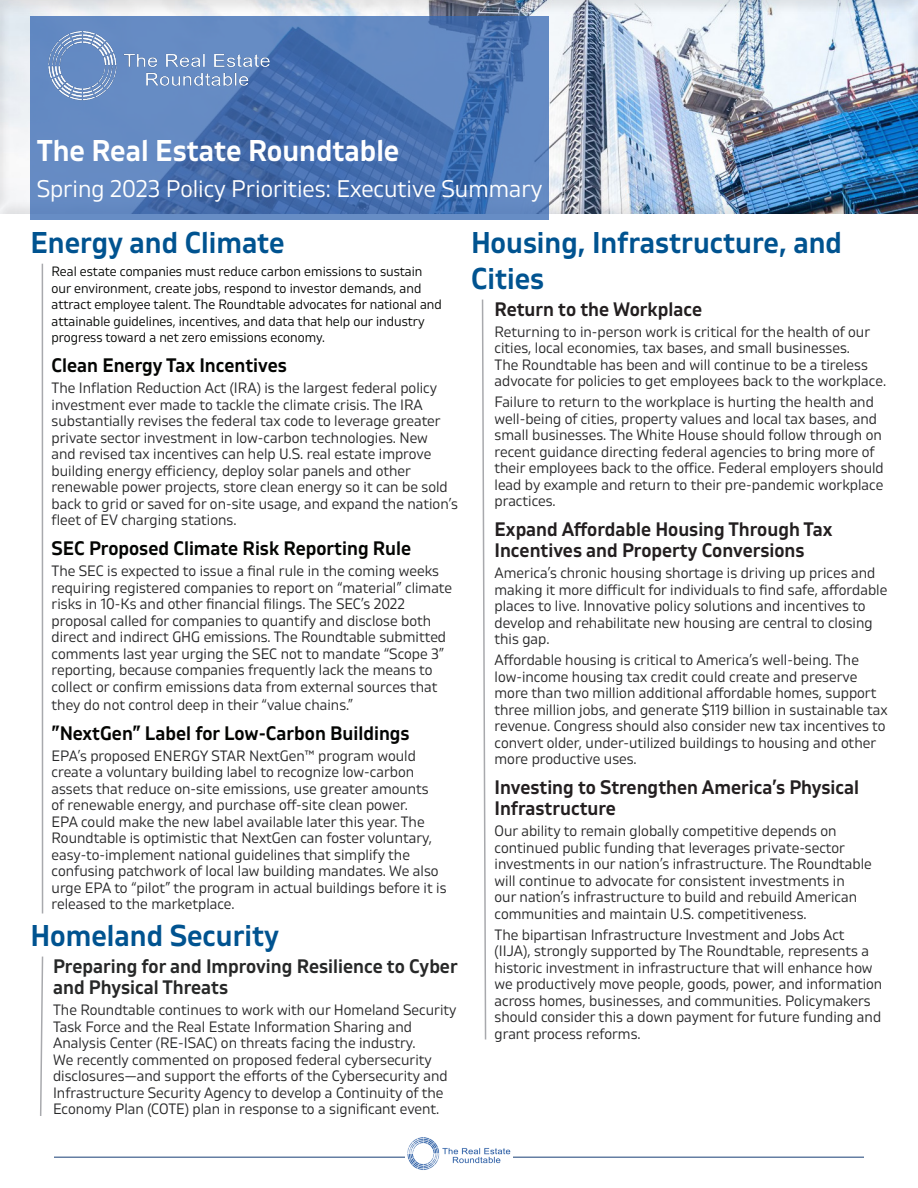
<style>
.page{position:relative;width:918px;height:1188px;background:#fff}
.page>*{position:absolute;margin:0;border:0;box-sizing:border-box;transform-origin:0 0}
.Paragraph_Style_1{font:600 30px/36px "Gilam";color:#005390}
.Paragraph_Style_1-2{font:600 30px "Gilam";color:#fff}
.Paragraph_Style_1-3{font:24px "Gilam";color:#fff}
.Paragraph_Style_1-4{font:600 19.5px/21px "Gilam";color:#231f20}
.Paragraph_Style_1-5{font:600 19.5px "Gilam";color:#040503}
.Paragraph_Style_1-6{font:600 19.5px/21px "Gilam";color:#272828}
.Paragraph_Style_1-7{font:15px/16.5px "Gilam";color:#282829}
.Paragraph_Style_2{font:15px/16.5px "Gilam";color:#282829}
.Paragraph_Style_1-8{font:13.5px/16.5px "Gilam";color:#040503}
</style>
<div class="page">
<div style="left:0;top:0;width:918px;height:214px;background:#231f20;opacity:.1"></div>
<svg style="left:31px;top:17px;width:518px;height:203px;background:#527ab7"></svg>
<img style="left:44px;top:27px;width:234px;height:77px">
<hr style="left:54px;top:1156px;width:810px;height:2px;background:#647ea3">
<img style="left:405px;top:1137px;width:108px;height:33px">
<hr style="left:42px;top:264px;width:1px;height:649px;background:#a8a9ad">
<svg style="left:481px;top:299px;width:6px;height:741px"></svg>
<svg style="left:40px;top:956px;width:4px;height:160px"></svg>
<p class="Paragraph_Style_1-2" style="left:37px;top:129px;width:364px">The Real Estate Roundtable</p>
<p class="Paragraph_Style_1-3" style="left:37px;top:171px;width:507px">Spring 2023 Policy Priorities: Executive Summary</p>
<p class="Paragraph_Style_1" style="left:471px;top:223px;width:373px">Housing, Infrastructure, and<br>Cities</p>
<p class="Paragraph_Style_1-4" style="left:495px;top:298px;width:209px">Return to the Workplace</p>
<p class="Paragraph_Style_1-7" style="left:495px;top:323px;width:393px">Returning to in-person work is critical for the health of our cities, local economies, tax bases, and small businesses.<br>The Roundtable has been and will continue to be a tireless advocate for policies to get employees back to the workplace.</p>
<p class="Paragraph_Style_2" style="left:495px;top:393px;width:391px">Failure to return to the workplace is hurting the health and well-being of cities, property values and local tax bases, and small businesses. The White House should follow through on recent guidance directing federal agencies to bring more of their employees back to the office. Federal employers should lead by example and return to their pre-pandemic workplace practices.</p>
<p class="Paragraph_Style_1-4" style="left:495px;top:518px;width:340px">Expand Affordable Housing Through Tax<br>Incentives and Property Conversions</p>
<p class="Paragraph_Style_1-7" style="left:495px;top:564px;width:394px">America’s chronic housing shortage is driving up prices and making it more difficult for individuals to find safe, affordable places to live. Innovative policy solutions and incentives to develop and rehabilitate new housing are central to closing this gap.</p>
<p class="Paragraph_Style_2" style="left:495px;top:651px;width:395px">Affordable housing is critical to America’s well-being. The low-income housing tax credit could create and preserve more than two million additional affordable homes, support three million jobs, and generate $119 billion in sustainable tax revenue. Congress should also consider new tax incentives to convert older, under-utilized buildings to housing and other more productive uses.</p>
<p class="Paragraph_Style_1-4" style="left:495px;top:776px;width:366px">Investing to Strengthen America’s Physical<br>Infrastructure</p>
<p class="Paragraph_Style_1-7" style="left:495px;top:822px;width:379px">Our ability to remain globally competitive depends on continued public funding that leverages private-sector investments in our nation’s infrastructure. The Roundtable will continue to advocate for consistent investments in<br>our nation’s infrastructure to build and rebuild American communities and maintain U.S. competitiveness.</p>
<p class="Paragraph_Style_1-7" style="left:495px;top:926px;width:389px">The bipartisan Infrastructure Investment and Jobs Act (IIJA), strongly supported by The Roundtable, represents a historic investment in infrastructure that will enhance how we productively move people, goods, power, and information across homes, businesses, and communities. Policymakers should consider this a down payment for future funding and grant process reforms.</p>
<p class="Paragraph_Style_1" style="left:31px;top:223px;width:256px">Energy and Climate</p>
<p class="Paragraph_Style_1-8" style="left:52px;top:262px;width:392px">Real estate companies must reduce carbon emissions to sustain our environment, create jobs, respond to investor demands, and attract employee talent. The Roundtable advocates for national and attainable guidelines, incentives, and data that help our industry progress toward a net zero emissions economy.</p>
<p class="Paragraph_Style_1-5" style="left:52px;top:351px;width:237px">Clean Energy Tax Incentives</p>
<p class="Paragraph_Style_1-7" style="left:52px;top:379px;width:408px">The Inflation Reduction Act (IRA) is the largest federal policy investment ever made to tackle the climate crisis. The IRA substantially revises the federal tax code to leverage greater private sector investment in low-carbon technologies. New<br>and revised tax incentives can help U.S. real estate improve building energy efficiency, deploy solar panels and other renewable power projects, store clean energy so it can be sold back to grid or saved for on-site usage, and expand the nation’s fleet of EV charging stations.</p>
<p class="Paragraph_Style_1-5" style="left:52px;top:534px;width:361px">SEC Proposed Climate Risk Reporting Rule</p>
<p class="Paragraph_Style_1-7" style="left:52px;top:562px;width:402px">The SEC is expected to issue a final rule in the coming weeks requiring registered companies to report on “material” climate risks in 10-Ks and other financial filings. The SEC’s 2022 proposal called for companies to quantify and disclose both direct and indirect GHG emissions. The Roundtable submitted comments last year urging the SEC not to mandate “Scope 3” reporting, because companies frequently lack the means to collect or confirm emissions data from external sources that</p>
<p class="Paragraph_Style_1-7" style="left:52px;top:695px;width:303px">they do not control deep in their “value chains.”</p>
<p class="Paragraph_Style_1-5" style="left:52px;top:718px;width:360px">”NextGen” Label for Low-Carbon Buildings</p>
<p class="Paragraph_Style_1-7" style="left:52px;top:746px;width:396px">EPA’s proposed ENERGY STAR NextGen™ program would create a voluntary building label to recognize low-carbon assets that reduce on-site emissions, use greater amounts<br>of renewable energy, and purchase off-site clean power.<br>EPA could make the new label available later this year. The Roundtable is optimistic that NextGen can foster voluntary, easy-to-implement national guidelines that simplify the confusing patchwork of local law building mandates. We also urge EPA to “pilot” the program in actual buildings before it is released to the marketplace.</p>
<p class="Paragraph_Style_1" style="left:31px;top:916px;width:250px">Homeland Security</p>
<p class="Paragraph_Style_1-6" style="left:53px;top:955px;width:406px">Preparing for and Improving Resilience to Cyber and Physical Threats</p>
<p class="Paragraph_Style_1-7" style="left:53px;top:1001px;width:405px">The Roundtable continues to work with our Homeland Security Task Force and the Real Estate Information Sharing and Analysis Center (RE-ISAC) on threats facing the industry.<br>We recently commented on proposed federal cybersecurity disclosures—and support the efforts of the Cybersecurity and Infrastructure Security Agency to develop a Continuity of the Economy Plan (COTE) plan in response to a significant event.</p>
</div>
